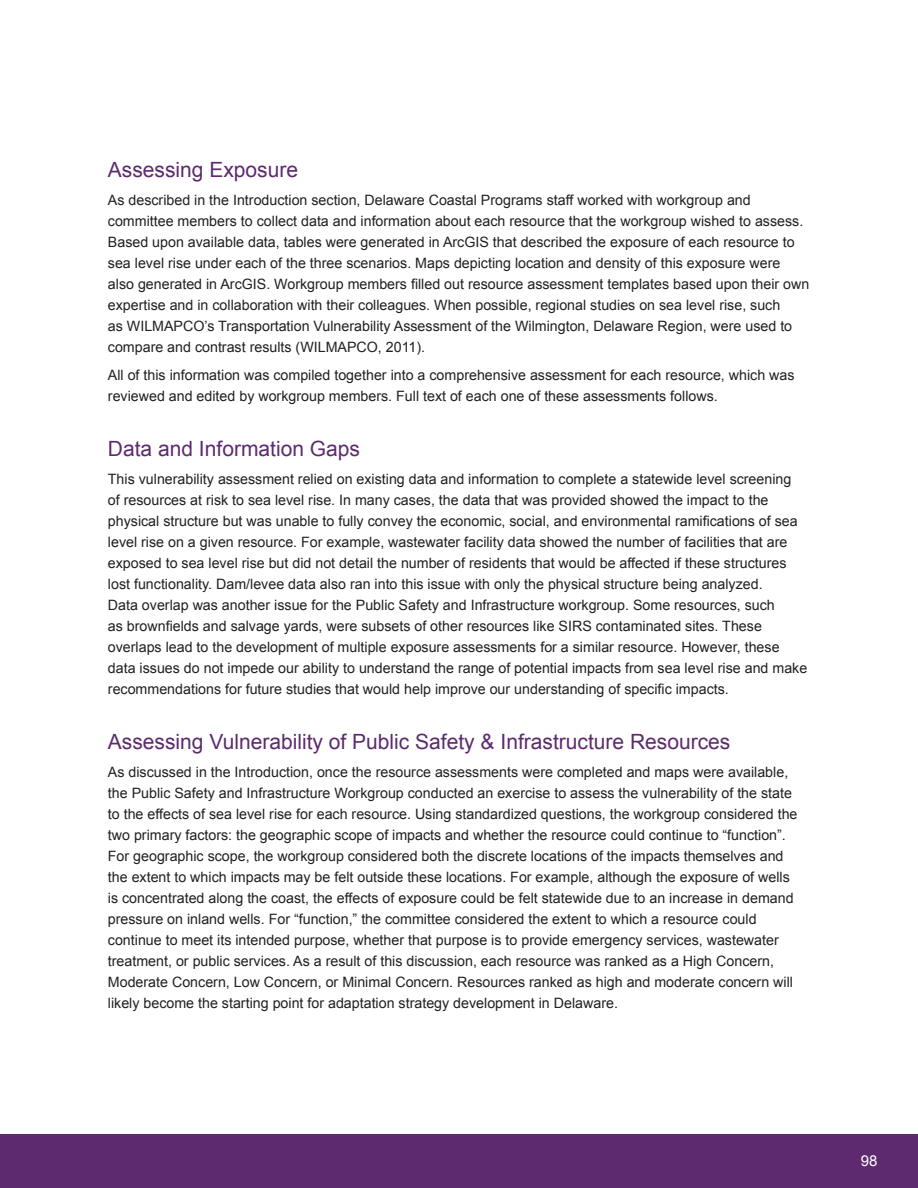
<style>
.page{position:relative;width:918px;height:1188px;background:#fff}
.page>*{position:absolute;margin:0;border:0;box-sizing:border-box;transform-origin:0 0}
.t1{font:21px "Arial";color:#5e2a6f}
.t2{font:15px "Arial";color:#fff}
.t3{font:14.25px/21px "Arial";color:#231f20}
</style>
<div class="page">
<div style="left:0;top:1134px;width:918px;height:54px;background:#5e2a6f"></div>
<p class="t1" style="left:108px;top:156px;width:192px">Assessing Exposure</p>
<p class="t3" style="left:108px;top:190px;width:703px">As described in the Introduction section, Delaware Coastal Programs staff worked with workgroup and committee members to collect data and information about each resource that the workgroup wished to assess.<br>Based upon available data, tables were generated in ArcGIS that described the exposure of each resource to sea level rise under each of the three scenarios. Maps depicting location and density of this exposure were also generated in ArcGIS. Workgroup members filled out resource assessment templates based upon their own expertise and in collaboration with their colleagues. When possible, regional studies on sea level rise, such<br>as WILMAPCO’s Transportation Vulnerability Assessment of the Wilmington, Delaware Region, were used to compare and contrast results (WILMAPCO, 2011).</p>
<p class="t3" style="left:108px;top:364px;width:688px">All of this information was compiled together into a comprehensive assessment for each resource, which was reviewed and edited by workgroup members. Full text of each one of these assessments follows.</p>
<p class="t1" style="left:108px;top:435px;width:254px">Data and Information Gaps</p>
<p class="t3" style="left:108px;top:469px;width:701px">This vulnerability assessment relied on existing data and information to complete a statewide level screening<br>of resources at risk to sea level rise. In many cases, the data that was provided showed the impact to the physical structure but was unable to fully convey the economic, social, and environmental ramifications of sea level rise on a given resource. For example, wastewater facility data showed the number of facilities that are exposed to sea level rise but did not detail the number of residents that would be affected if these structures lost functionality. Dam/levee data also ran into this issue with only the physical structure being analyzed.<br>Data overlap was another issue for the Public Safety and Infrastructure workgroup. Some resources, such<br>as brownfields and salvage yards, were subsets of other resources like SIRS contaminated sites. These overlaps lead to the development of multiple exposure assessments for a similar resource. However, these data issues do not impede our ability to understand the range of potential impacts from sea level rise and make recommendations for future studies that would help improve our understanding of specific impacts.</p>
<p class="t1" style="left:108px;top:728px;width:624px">Assessing Vulnerability of Public Safety &amp; Infrastructure Resources</p>
<p class="t3" style="left:108px;top:762px;width:691px">As discussed in the Introduction, once the resource assessments were completed and maps were available, the Public Safety and Infrastructure Workgroup conducted an exercise to assess the vulnerability of the state to the effects of sea level rise for each resource. Using standardized questions, the workgroup considered the two primary factors: the geographic scope of impacts and whether the resource could continue to “function”.<br>For geographic scope, the workgroup considered both the discrete locations of the impacts themselves and the extent to which impacts may be felt outside these locations. For example, although the exposure of wells is concentrated along the coast, the effects of exposure could be felt statewide due to an increase in demand pressure on inland wells. For “function,” the committee considered the extent to which a resource could continue to meet its intended purpose, whether that purpose is to provide emergency services, wastewater treatment, or public services. As a result of this discussion, each resource was ranked as a High Concern, Moderate Concern, Low Concern, or Minimal Concern. Resources ranked as high and moderate concern will likely become the starting point for adaptation strategy development in Delaware.</p>
<p class="t2" style="left:861px;top:1151px;width:18px">98</p>
</div>
